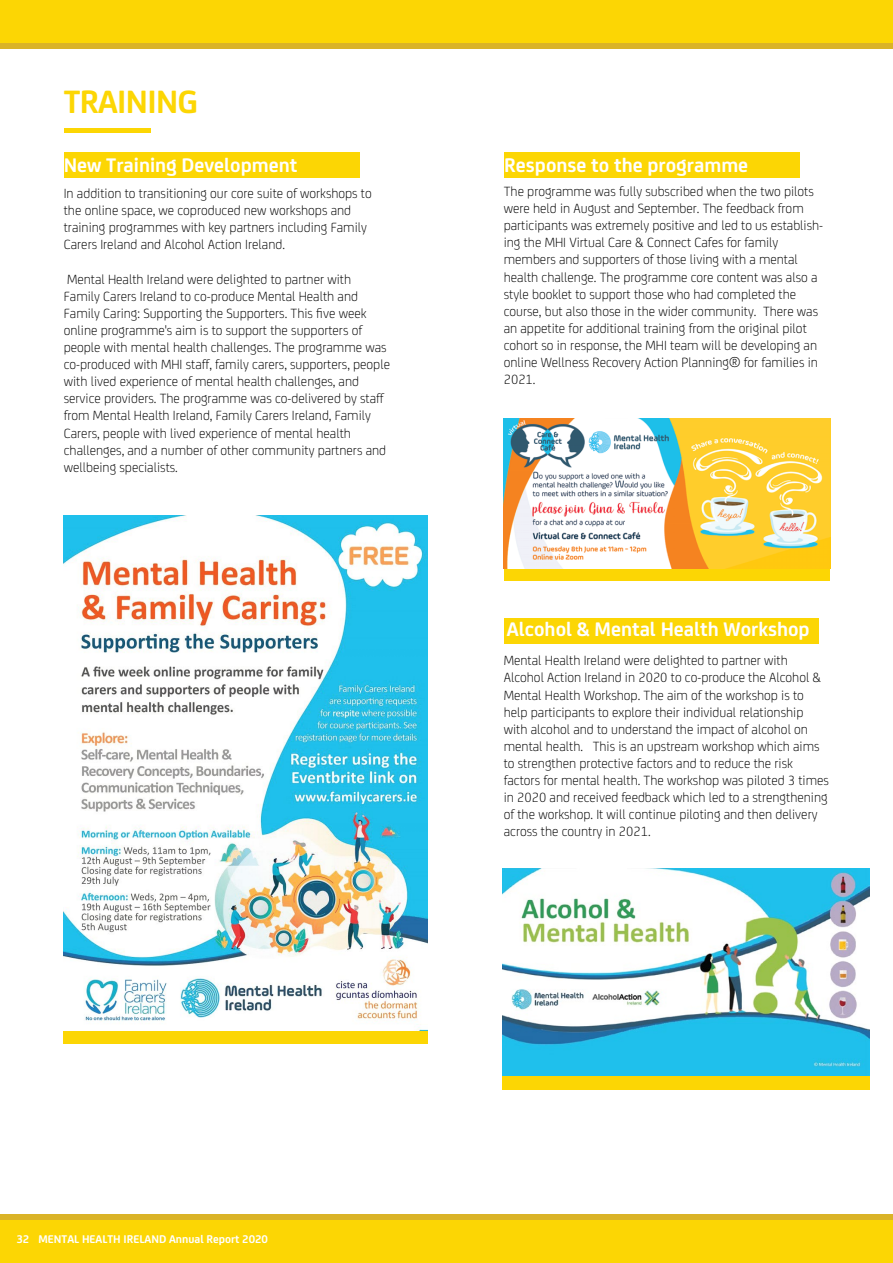
<style>
.page{position:relative;width:893px;height:1263px;background:#fff}
.page>*{position:absolute;margin:0;border:0;box-sizing:border-box;transform-origin:0 0}
.t1{font:700 34.5px "FS Joey";letter-spacing:-.02em;color:#fcd604}
.t2{font:700 21px "FS Joey";color:#fff}
.t3{font:300 14.25px/17.1px "FS Joey";color:#010101}
.t4{font:700 12px "FS Joey";color:#fff}
</style>
<div class="page">
<div style="left:504px;top:619px;width:314px;height:25px;background:#fcd604"></div>
<div style="left:64px;top:1018px;width:364px;height:25px;background:#fcd604"></div>
<div style="left:64px;top:152px;width:296px;height:26px;background:#fcd604"></div>
<div style="left:504px;top:152px;width:296px;height:26px;background:#fcd604"></div>
<img style="left:64px;top:516px;width:364px;height:514px">
<div style="left:504px;top:556px;width:326px;height:25px;background:#fcd604"></div>
<div style="left:502px;top:1061px;width:368px;height:28px;background:#fcd604"></div>
<img style="left:502px;top:869px;width:368px;height:206px">
<div style="left:0;top:1213px;width:893px;height:43px;background:#dab327"></div>
<div style="left:0;top:1220px;width:893px;height:43px;background:#fcd604"></div>
<div style="left:64px;top:128px;width:87px;height:5px;background:#fcd604"></div>
<div style="left:0;top:7px;width:893px;height:42px;background:#dab327"></div>
<div style="left:0;top:0;width:893px;height:43px;background:#fcd604"></div>
<img style="left:504px;top:418px;width:326px;height:150px">
<h1 class="t1" style="left:64px;top:76px;width:136px">TRAINING</h1>
<h2 class="t2" style="left:64px;top:150px;width:235px">New Training Development</h2>
<h2 class="t2" style="left:504px;top:150px;width:246px">Response to the programme</h2>
<p class="t3" style="left:64px;top:184px;width:310px">In addition to transitioning our core suite of workshops to the online space, we coproduced new workshops and training programmes with key partners including Family Carers Ireland and Alcohol Action Ireland.</p>
<p class="t3" style="left:64px;top:269px;width:328px">Mental Health Ireland were delighted to partner with<br>Family Carers Ireland to co-produce Mental Health and Family Caring: Supporting the Supporters. This five week online programme's aim is to support the supporters of people with mental health challenges. The programme was co-produced with MHI staff, family carers, supporters, people with lived experience of mental health challenges, and service providers. The programme was co-delivered by staff from Mental Health Ireland, Family Carers Ireland, Family Carers, people with lived experience of mental health challenges, and a number of other community partners and wellbeing specialists.</p>
<p class="t3" style="left:504px;top:182px;width:321px">The programme was fully subscribed when the two pilots were held in August and September. The feedback from participants was extremely positive and led to us establish&shy;ing the MHI Virtual Care &amp; Connect Cafes for family members and supporters of those living with a mental health challenge. The programme core content was also a style booklet to support those who had completed the course, but also those in the wider community. There was an appetite for additional training from the original pilot cohort so in response, the MHI team will be developing an online Wellness Recovery Action Planning® for families in 2021.</p>
<h2 class="t2" style="left:507px;top:614px;width:304px">Alcohol &amp; Mental Health Workshop</h2>
<p class="t4" style="left:16px;top:1230px;width:253px">32 MENTAL HEALTH IRELAND Annual Report 2020</p>
<p class="t3" style="left:504px;top:651px;width:327px">Mental Health Ireland were delighted to partner with Alcohol Action Ireland in 2020 to co-produce the Alcohol &amp; Mental Health Workshop. The aim of the workshop is to help participants to explore their individual relationship with alcohol and to understand the impact of alcohol on mental health. This is an upstream workshop which aims to strengthen protective factors and to reduce the risk factors for mental health. The workshop was piloted 3 times in 2020 and received feedback which led to a strengthening of the workshop. It will continue piloting and then delivery across the country in 2021.</p>
</div>
